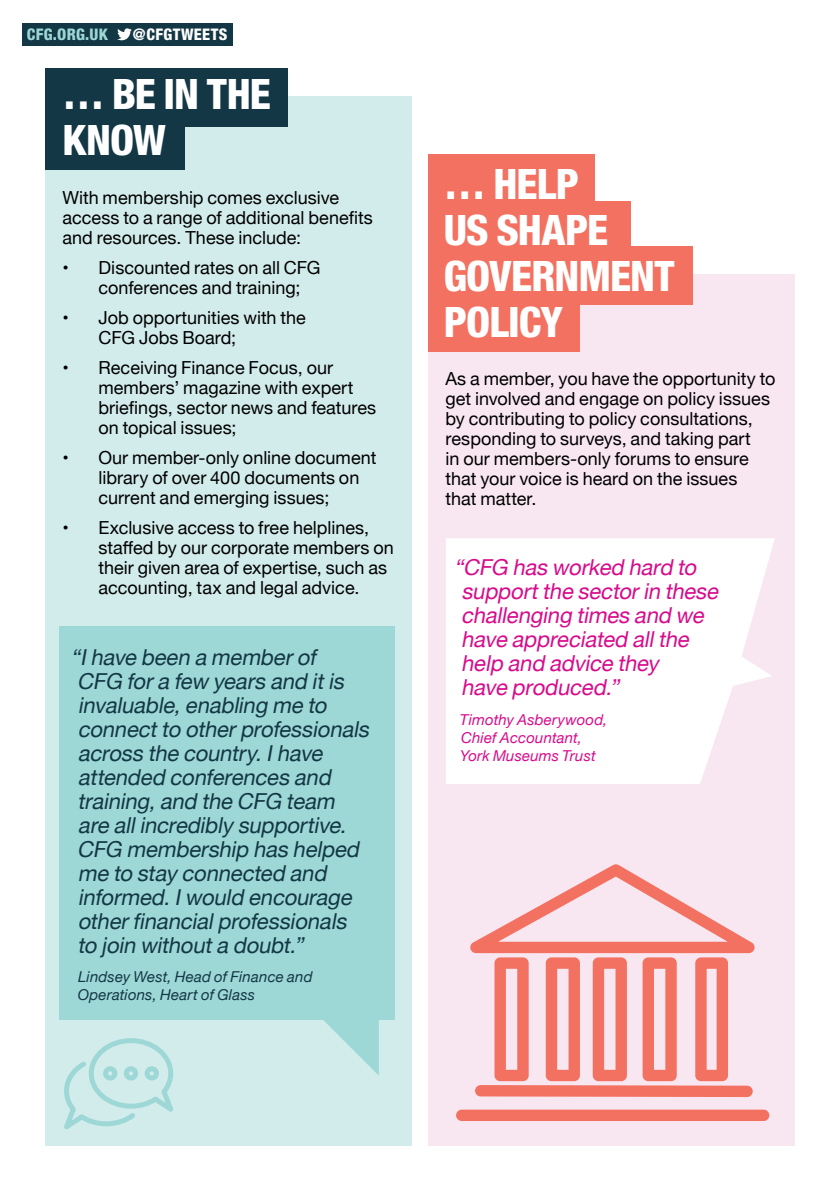
<style>
.page{position:relative;width:840px;height:1191px;background:#fff}
.page>*{position:absolute;margin:0;border:0;box-sizing:border-box;transform-origin:0 0}
.t1{font:800 condensed 42px/46px "Helvetica Neue";letter-spacing:-.025em;color:#fff}
.t2{font:italic 22px/24px "Helvetica Neue";color:#133744}
.t3{font:italic 22px/24px "Helvetica Neue";color:#d60c8c}
.t4{font:18px/20px "Helvetica Neue";color:#000}
.t5{font:800 condensed 16px "Helvetica Neue";letter-spacing:.02em;color:#9dd8d7}
.t6{font:800 condensed 16px "Helvetica Neue";letter-spacing:.025em;color:#fff}
.t7{font:italic 15px/18px "Helvetica Neue";letter-spacing:.01em;color:#133744}
.t8{font:italic 15px/18px "Helvetica Neue";letter-spacing:.01em;color:#d60c8c}
</style>
<div class="page">
<div style="left:428px;top:274px;width:366px;height:871px;background:#f8e7f1"></div>
<div style="left:428px;top:154px;width:166px;height:59px;background:#f37160"></div>
<div style="left:428px;top:246px;width:264px;height:58px;background:#f37160"></div>
<div style="left:428px;top:293px;width:151px;height:58px;background:#f37160"></div>
<div style="left:428px;top:201px;width:202px;height:58px;background:#f37160"></div>
<div style="left:23px;top:23px;width:210px;height:22px;background:#133744"></div>
<svg style="left:117px;top:28px;width:15px;height:12px"></svg>
<svg style="left:470px;top:864px;width:284px;height:217px"></svg>
<div style="left:475px;top:1085px;width:277px;height:12px;background:#f37160;border-radius:6px"></div>
<div style="left:456px;top:1109px;width:312px;height:12px;background:#f37160;border-radius:6px"></div>
<div style="left:45px;top:96px;width:366px;height:1049px;background:#d2eceb"></div>
<div style="left:45px;top:111px;width:139px;height:58px;background:#133744"></div>
<div style="left:45px;top:68px;width:243px;height:58px;background:#133744"></div>
<div style="left:60px;top:626px;width:335px;height:393px;background:#9dd8d7"></div>
<svg style="left:319px;top:1019px;width:59px;height:56px"></svg>
<svg style="left:64px;top:1038px;width:110px;height:92px"></svg>
<svg style="left:446px;top:538px;width:328px;height:246px;background:#fefcfd"></svg>
<p class="t5" style="left:27px;top:24px;width:83px">CFG.ORG.UK</p>
<p class="t6" style="left:133px;top:24px;width:96px">@CFGTWEETS</p>
<h1 class="t1" style="left:62px;top:71px;width:210px">… BE IN THE<br>KNOW</h1>
<p class="t4" style="left:62px;top:188px;width:312px">With membership comes exclusive access to a range of additional benefits and resources. These include:</p>
<p class="t4" style="left:98px;top:258px;width:223px;text-indent:-36px">• Discounted rates on all CFG conferences and training;</p>
<p class="t4" style="left:98px;top:308px;width:209px;text-indent:-36px">• Job opportunities with the<br>CFG Jobs Board;</p>
<p class="t4" style="left:98px;top:358px;width:279px;text-indent:-36px">• Receiving Finance Focus, our members’ magazine with expert briefings, sector news and features on topical issues;</p>
<p class="t4" style="left:98px;top:448px;width:279px;text-indent:-36px">• Our member-only online document library of over 400 documents on current and emerging issues;</p>
<p class="t4" style="left:98px;top:518px;width:296px;text-indent:-36px">• Exclusive access to free helplines, staffed by our corporate members on their given area of expertise, such as accounting, tax and legal advice.</p>
<p class="t2" style="left:71px;top:646px;width:305px">“Ihavebeen amemberof<br>CFG forafew yearsand itis invaluable,enabling meto connectto otherprofessionals acrossthecountry.Ihave attended conferencesand training,and theCFG team areallincrediblysupportive.<br>CFG membership hashelped meto stayconnected and informed.Iwould encourage otherfinancialprofessionals to join withoutadoubt.”</p>
<p class="t7" style="left:78px;top:968px;width:236px">Lindsey West, Head of Finance and<br>Operations, Heart of Glass</p>
<h1 class="t1" style="left:443px;top:160px;width:232px">… HELP<br>US SHAPE<br>GOVERNMENT<br>POLICY</h1>
<p class="t4" style="left:445px;top:370px;width:331px">As a member, you have the opportunity to get involved and engage on policy issues by contributing to policy consultations, responding to surveys, and taking part<br>in our members-only forums to ensure that your voice is heard on the issues<br>that matter.</p>
<p class="t3" style="left:461px;top:557px;width:264px;text-indent:-7px">“CFG hasworked hard to supportthesectorin these challenging timesand we haveappreciated allthe help and advicethey haveproduced.”</p>
<p class="t8" style="left:459px;top:711px;width:149px">Timothy Asberywood,<br>Chief Accountant,<br>York Museums Trust</p>
</div>
